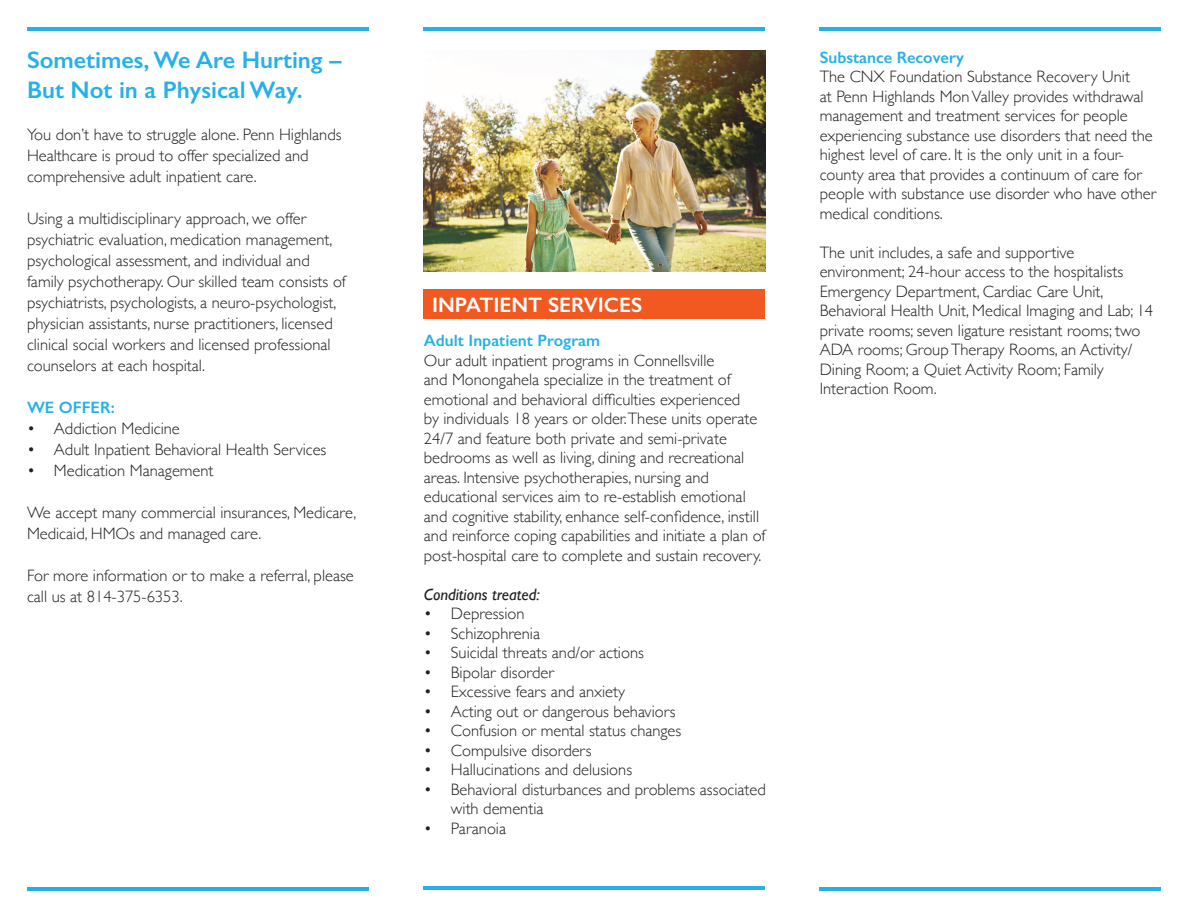
<style>
.page{position:relative;width:1188px;height:918px;background:#fff}
.page>*{position:absolute;margin:0;border:0;box-sizing:border-box;transform-origin:0 0}
.t1{font:600 24px/30px "Gill Sans";color:#26b1e6}
.t2{font:600 21px "Gill Sans";color:#fff}
.t3{font:300 16.5px/19.5px "Gill Sans";color:#231f20}
.t4{font:600 16.5px "Gill Sans";color:#26b1e6}
.t5{font:italic 16.5px "Gill Sans";color:#231f20}
</style>
<div class="page">
<div style="left:423px;top:289px;width:342px;height:30px;background:#f15921"></div>
<hr style="left:27px;top:27px;width:342px;height:3px;background:#26b1e6">
<img style="left:423px;top:51px;width:342px;height:221px">
<hr style="left:423px;top:27px;width:342px;height:3px;background:#26b1e6">
<hr style="left:819px;top:27px;width:342px;height:3px;background:#26b1e6">
<hr style="left:27px;top:888px;width:342px;height:3px;background:#26b1e6">
<hr style="left:819px;top:888px;width:342px;height:3px;background:#26b1e6">
<hr style="left:423px;top:887px;width:342px;height:3px;background:#26b1e6">
<h1 class="t1" style="left:27px;top:45px;width:316px">Sometimes, We Are Hurting –<br>But Not in a Physical Way.</h1>
<p class="t3" style="left:27px;top:124px;width:316px;line-height:21px">You don’t have to struggle alone. Penn Highlands<br>Healthcare is proud to offer specialized and comprehensive adult inpatient care.</p>
<p class="t3" style="left:27px;top:208px;width:320px;line-height:21px">Using a multidisciplinary approach, we offer psychiatric evaluation, medication management, psychological assessment, and individual and family psychotherapy. Our skilled team consists of psychiatrists, psychologists, a neuro-psychologist, physician assistants, nurse practitioners, licensed clinical social workers and licensed professional counselors at each hospital.</p>
<p class="t4" style="left:27px;top:398px;width:89px">WE OFFER:</p>
<p class="t3" style="left:27px;top:418px;width:154px">• Addiction Medicine</p>
<p class="t3" style="left:27px;top:439px;width:301px">• Adult Inpatient Behavioral Health Services</p>
<p class="t3" style="left:27px;top:460px;width:188px">• Medication Management</p>
<p class="t3" style="left:27px;top:502px;width:331px;line-height:21px">We accept many commercial insurances, Medicare,<br>Medicaid, HMOs and managed care.</p>
<p class="t3" style="left:27px;top:565px;width:328px;line-height:21px">For more information or to make a referral, please call us at 814-375-6353.</p>
<p class="t2" style="left:432px;top:292px;width:212px">INPATIENT SERVICES</p>
<p class="t4" style="left:424px;top:331px;width:178px">Adult Inpatient Program</p>
<p class="t3" style="left:424px;top:350px;width:343px">Our adult inpatient programs in Connellsville<br>and Monongahela specialize in the treatment of emotional and behavioral difficulties experienced<br>by individuals 18 years or older.These units operate 24/7 and feature both private and semi-private bedrooms as well as living, dining and recreational areas. Intensive psychotherapies, nursing and educational services aim to re-establish emotional and cognitive stability, enhance self-confidence, instill and reinforce coping capabilities and initiate a plan of post-hospital care to complete and sustain recovery.</p>
<p class="t5" style="left:424px;top:585px;width:117px">Conditions treated:</p>
<p class="t3" style="left:424px;top:603px;width:102px">• Depression</p>
<p class="t3" style="left:424px;top:623px;width:118px">• Schizophrenia</p>
<p class="t3" style="left:424px;top:642px;width:222px">• Suicidal threats and/or actions</p>
<p class="t3" style="left:424px;top:662px;width:132px">• Bipolar disorder</p>
<p class="t3" style="left:424px;top:681px;width:203px">• Excessive fears and anxiety</p>
<p class="t3" style="left:424px;top:701px;width:253px">• Acting out or dangerous behaviors</p>
<p class="t3" style="left:424px;top:720px;width:259px">• Confusion or mental status changes</p>
<p class="t3" style="left:424px;top:740px;width:169px">• Compulsive disorders</p>
<p class="t3" style="left:424px;top:759px;width:210px">• Hallucinations and delusions</p>
<p class="t3" style="left:451px;top:779px;width:317px;text-indent:-27px">• Behavioral disturbances and problems associated with dementia</p>
<p class="t3" style="left:424px;top:818px;width:84px">• Paranoia</p>
<p class="t4" style="left:820px;top:47px;width:146px">Substance Recovery</p>
<p class="t3" style="left:820px;top:66px;width:338px">The CNX Foundation Substance Recovery Unit<br>at Penn Highlands Mon Valley provides withdrawal management and treatment services for people experiencing substance use disorders that need the highest level of care. It is the only unit in a four&shy;county area that provides a continuum of care for people with substance use disorder who have other medical conditions.</p>
<p class="t3" style="left:820px;top:242px;width:335px">The unit includes, a safe and supportive environment; 24-hour access to the hospitalists Emergency Department, Cardiac Care Unit, Behavioral Health Unit, Medical Imaging and Lab; 14 private rooms; seven ligature resistant rooms; two ADA rooms; Group Therapy Rooms, an Activity/ Dining Room; a Quiet Activity Room; Family Interaction Room.</p>
</div>
